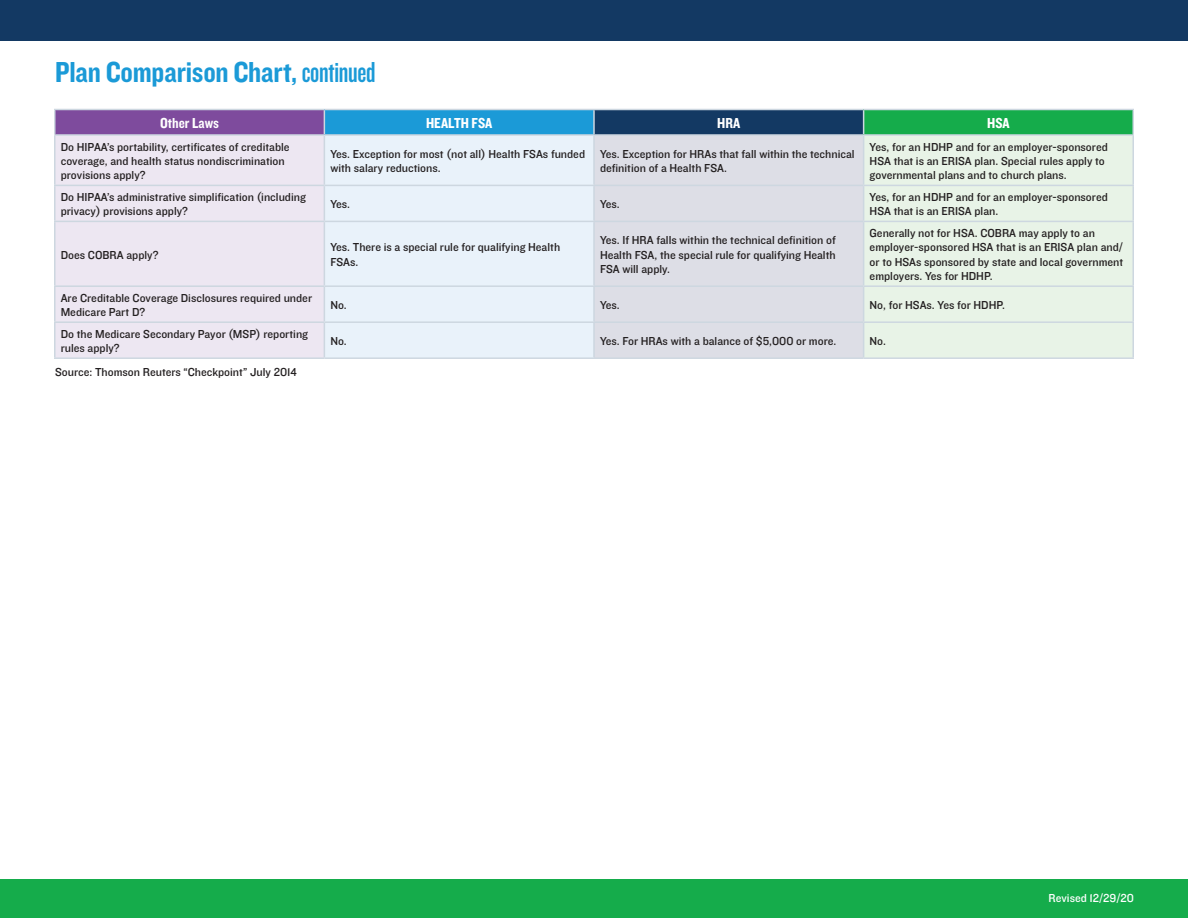
<style>
.page{position:relative;width:1188px;height:918px;background:#fff}
.page>*{position:absolute;margin:0;border:0;box-sizing:border-box;transform-origin:0 0}
.t1{font:30px "Knockout 50 Welterweight";letter-spacing:-.005em;color:#1b9ad7}
.t2{font:15px "Knockout 50 Welterweight";color:#fff}
.t3{font:12px/14.4px "Knockout 31 Junior Middlewt";color:#231f20}
.t4{font:12px "Knockout 31 Junior Middlewt";color:#fff}
.s1{font-family:"Knockout 48 Featherweight"}
</style>
<div class="page">
<div style="left:0;top:0;width:1188px;height:41px;background:#133963"></div>
<div style="left:0;top:880px;width:1188px;height:38px;background:#15ac4b"></div>
<div style="left:55px;top:110px;width:269px;height:25px;background:#7e4b9d"></div>
<div style="left:324px;top:110px;width:270px;height:25px;background:#1b9ad7"></div>
<div style="left:594px;top:110px;width:270px;height:25px;background:#133963"></div>
<div style="left:864px;top:110px;width:269px;height:25px;background:#15ac4b"></div>
<div style="left:56px;top:136px;width:268px;height:221px;background:#ede7f2"></div>
<div style="left:325px;top:136px;width:268px;height:221px;background:#e9f2fa"></div>
<div style="left:595px;top:136px;width:268px;height:221px;background:#dddee6"></div>
<div style="left:864px;top:136px;width:268px;height:221px;background:#e8f3e7"></div>
<hr style="left:54px;top:109px;width:270px;height:1px;background:#cdd7e0">
<hr style="left:54px;top:110px;width:2px;height:24px;background:#cdd7e0">
<hr style="left:324px;top:109px;width:270px;height:1px;background:#cdd7e0">
<svg style="left:324px;top:110px;width:1px;height:24px"></svg>
<hr style="left:594px;top:109px;width:270px;height:1px;background:#cdd7e0">
<hr style="left:593px;top:110px;width:2px;height:24px;background:#cdd7e0">
<hr style="left:864px;top:109px;width:270px;height:1px;background:#cdd7e0">
<svg style="left:863px;top:110px;width:1px;height:24px"></svg>
<hr style="left:1132px;top:110px;width:2px;height:24px;background:#cdd7e0">
<hr style="left:54px;top:134px;width:270px;height:2px;background:#cdd7e0">
<hr style="left:54px;top:136px;width:2px;height:49px;background:#cdd7e0">
<hr style="left:324px;top:134px;width:270px;height:2px;background:#cdd7e0">
<hr style="left:324px;top:136px;width:1px;height:49px;background:#cdd7e0">
<hr style="left:594px;top:134px;width:270px;height:2px;background:#cdd7e0">
<hr style="left:593px;top:136px;width:2px;height:49px;background:#cdd7e0">
<hr style="left:864px;top:134px;width:270px;height:2px;background:#cdd7e0">
<hr style="left:863px;top:136px;width:1px;height:49px;background:#cdd7e0">
<hr style="left:1132px;top:136px;width:2px;height:49px;background:#cdd7e0">
<hr style="left:54px;top:185px;width:270px;height:1px;background:#cdd7e0">
<hr style="left:54px;top:186px;width:2px;height:35px;background:#cdd7e0">
<hr style="left:324px;top:185px;width:270px;height:1px;background:#cdd7e0">
<hr style="left:324px;top:186px;width:1px;height:35px;background:#cdd7e0">
<hr style="left:594px;top:185px;width:270px;height:1px;background:#cdd7e0">
<hr style="left:593px;top:186px;width:2px;height:35px;background:#cdd7e0">
<hr style="left:864px;top:185px;width:270px;height:1px;background:#cdd7e0">
<hr style="left:863px;top:186px;width:1px;height:35px;background:#cdd7e0">
<hr style="left:1132px;top:186px;width:2px;height:35px;background:#cdd7e0">
<hr style="left:54px;top:221px;width:270px;height:1px;background:#cdd7e0">
<hr style="left:54px;top:222px;width:2px;height:63px;background:#cdd7e0">
<hr style="left:324px;top:221px;width:270px;height:1px;background:#cdd7e0">
<hr style="left:324px;top:222px;width:1px;height:63px;background:#cdd7e0">
<hr style="left:594px;top:221px;width:270px;height:1px;background:#cdd7e0">
<hr style="left:593px;top:222px;width:2px;height:63px;background:#cdd7e0">
<hr style="left:864px;top:221px;width:270px;height:1px;background:#cdd7e0">
<hr style="left:863px;top:222px;width:1px;height:63px;background:#cdd7e0">
<hr style="left:1132px;top:222px;width:2px;height:63px;background:#cdd7e0">
<hr style="left:54px;top:285px;width:270px;height:2px;background:#cdd7e0">
<hr style="left:54px;top:287px;width:2px;height:34px;background:#cdd7e0">
<hr style="left:324px;top:285px;width:270px;height:2px;background:#cdd7e0">
<hr style="left:324px;top:287px;width:1px;height:34px;background:#cdd7e0">
<hr style="left:594px;top:285px;width:270px;height:2px;background:#cdd7e0">
<hr style="left:593px;top:287px;width:2px;height:34px;background:#cdd7e0">
<hr style="left:864px;top:285px;width:270px;height:2px;background:#cdd7e0">
<hr style="left:863px;top:287px;width:1px;height:34px;background:#cdd7e0">
<hr style="left:1132px;top:287px;width:2px;height:34px;background:#cdd7e0">
<hr style="left:54px;top:321px;width:270px;height:2px;background:#cdd7e0">
<hr style="left:54px;top:323px;width:2px;height:34px;background:#cdd7e0">
<hr style="left:324px;top:321px;width:270px;height:2px;background:#cdd7e0">
<hr style="left:324px;top:323px;width:1px;height:34px;background:#cdd7e0">
<hr style="left:594px;top:321px;width:270px;height:2px;background:#cdd7e0">
<hr style="left:593px;top:323px;width:2px;height:34px;background:#cdd7e0">
<hr style="left:864px;top:321px;width:270px;height:2px;background:#cdd7e0">
<hr style="left:863px;top:323px;width:1px;height:34px;background:#cdd7e0">
<hr style="left:1132px;top:323px;width:2px;height:34px;background:#cdd7e0">
<hr style="left:54px;top:357px;width:270px;height:2px;background:#cdd7e0">
<hr style="left:324px;top:357px;width:270px;height:2px;background:#cdd7e0">
<hr style="left:594px;top:357px;width:270px;height:2px;background:#cdd7e0">
<hr style="left:864px;top:357px;width:270px;height:2px;background:#cdd7e0">
<h1 class="t1" style="left:55px;top:53px;width:322px">Plan Comparison Chart, <span class="s1">continued</span></h1>
<p class="t2" style="left:160px;top:113px;width:60px">Other Laws</p>
<p class="t2" style="left:426px;top:113px;width:68px">HEALTH FSA</p>
<p class="t2" style="left:717px;top:113px;width:24px">HRA</p>
<p class="t2" style="left:987px;top:113px;width:24px">HSA</p>
<p class="t3" style="left:61px;top:139px;width:230px">Do HIPAA’s portability, certificates of creditable coverage, and health status nondiscrimination provisions apply?</p>
<p class="t3" style="left:330px;top:146px;width:256px">Yes. Exception for most (not all) Health FSAs funded with salary reductions.</p>
<p class="t3" style="left:600px;top:146px;width:256px">Yes. Exception for HRAs that fall within the technical definition of a Health FSA.</p>
<p class="t3" style="left:870px;top:139px;width:240px">Yes, for an HDHP and for an employer-sponsored<br>HSA that is an ERISA plan. Special rules apply to governmental plans and to church plans.</p>
<p class="t3" style="left:61px;top:189px;width:247px">Do HIPAA’s administrative simplification (including privacy) provisions apply?</p>
<p class="t3" style="left:330px;top:196px;width:21px">Yes.</p>
<p class="t3" style="left:600px;top:196px;width:21px">Yes.</p>
<p class="t3" style="left:870px;top:189px;width:240px">Yes, for an HDHP and for an employer-sponsored<br>HSA that is an ERISA plan.</p>
<p class="t3" style="left:61px;top:247px;width:99px">Does COBRA apply?</p>
<p class="t3" style="left:330px;top:240px;width:231px">Yes. There is a special rule for qualifying Health<br>FSAs.</p>
<p class="t3" style="left:600px;top:232px;width:237px;text-align:justify">Yes. If HRA falls within the technical definition of Health FSA, the special rule for qualifying Health FSA will apply.</p>
<p class="t3" style="left:870px;top:225px;width:255px">Generally not for HSA. COBRA may apply to an employer-sponsored HSA that is an ERISA plan and/ or to HSAs sponsored by state and local government employers. Yes for HDHP.</p>
<p class="t3" style="left:61px;top:290px;width:253px">Are Creditable Coverage Disclosures required under<br>Medicare Part D?</p>
<p class="t3" style="left:330px;top:297px;width:18px">No.</p>
<p class="t3" style="left:600px;top:297px;width:21px">Yes.</p>
<p class="t3" style="left:870px;top:297px;width:137px">No, for HSAs. Yes for HDHP.</p>
<p class="t3" style="left:61px;top:326px;width:249px">Do the Medicare Secondary Payor (MSP) reporting rules apply?</p>
<p class="t3" style="left:330px;top:333px;width:18px">No.</p>
<p class="t3" style="left:600px;top:333px;width:238px">Yes. For HRAs with a balance of $5,000 or more.</p>
<p class="t3" style="left:870px;top:333px;width:18px">No.</p>
<p class="t3" style="left:55px;top:364px;width:243px">Source: Thomson Reuters “Checkpoint” July 2014</p>
<p class="t4" style="left:1049px;top:889px;width:87px">Revised 12/29/20</p>
</div>
